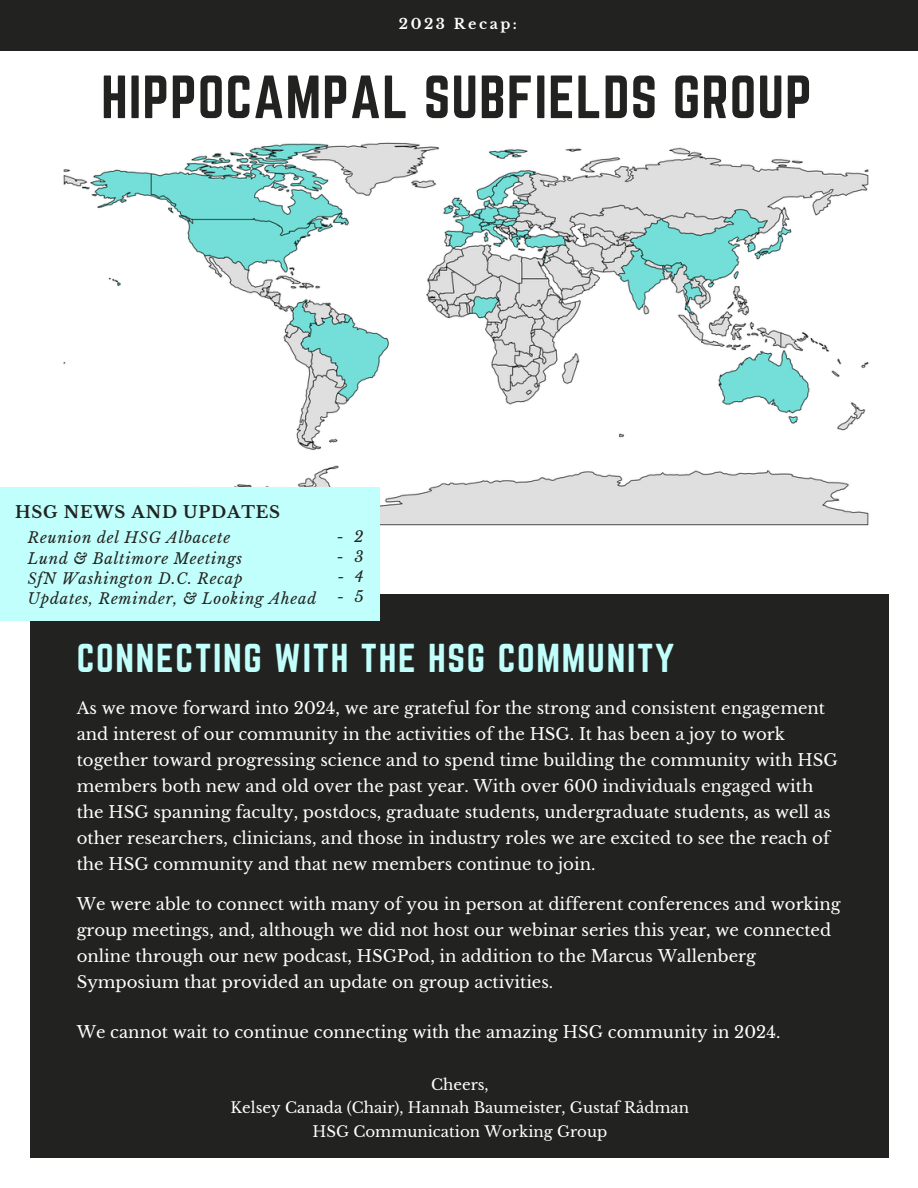
<style>
.page{position:relative;width:918px;height:1188px;background:#fff}
.page>*{position:absolute;margin:0;border:0;box-sizing:border-box;transform-origin:0 0}
.t1{font:53.25px "Norwester";letter-spacing:.02em;color:#222320}
.t2{font:35.25px "Norwester";letter-spacing:.05em;color:#c1fffc}
.t3{font:16.5px/26px "Libre Baskerville";color:#fff}
.t4{font:700 16.5px "Libre Baskerville";letter-spacing:.05em;color:#222320}
.t5{font:italic 15px/20.2px "Libre Baskerville";letter-spacing:.05em;color:#222320}
.t6{font:15px/23.5px "Libre Baskerville";color:#fff;text-align:center}
.t7{font:700 14.25px "Libre Baskerville";letter-spacing:.18em;color:#fff}
</style>
<div class="page">
<div style="left:31px;top:594px;width:858px;height:564px;background:#222320"></div>
<img style="left:57px;top:142px;width:812px;height:399px">
<div style="left:0;top:488px;width:379px;height:133px;background:#c1fffc"></div>
<div style="left:0;top:0;width:918px;height:51px;background:#222320"></div>
<h4 class="t7" style="left:399px;top:16px;width:120px">2023 Recap:</h4>
<h2 class="t1" style="left:101px;top:65px;width:712px">HIPPOCAMPAL SUBFIELDS GROUP</h2>
<p class="t4" style="left:15px;top:502px;width:267px">HSG NEWS AND UPDATES</p>
<h1 class="t5" style="left:28px;top:528px;width:290px">Reunion del HSG Albacete<br>Lund &amp; Baltimore Meetings<br>SfN Washington D.C. Recap<br>Updates, Reminder, &amp; Looking Ahead</h1>
<h3 class="t5" style="left:337px;top:526px;width:28px">- 2</h3>
<h3 class="t5" style="left:337px;top:547px;width:28px">- 3</h3>
<h3 class="t5" style="left:337px;top:567px;width:28px">- 4</h3>
<h4 class="t5" style="left:337px;top:587px;width:28px">- 5</h4>
<h2 class="t2" style="left:77px;top:637px;width:599px">CONNECTING WITH THE HSG COMMUNITY</h2>
<h4 class="t3" style="left:77px;top:695px;width:763px">As we move forward into 2024, we are grateful for the strong and consistent engagement and interest of our community in the activities of the HSG. It has been a joy to work together toward progressing science and to spend time building the community with HSG members both new and old over the past year. With over 600 individuals engaged with the HSG spanning faculty, postdocs, graduate students, undergraduate students, as well as other researchers, clinicians, and those in industry roles we are excited to see the reach of the HSG community and that new members continue to join.</h4>
<h4 class="t3" style="left:77px;top:891px;width:765px">We were able to connect with many of you in person at different conferences and working group meetings, and, although we did not host our webinar series this year, we connected online through our new podcast, HSGPod, in addition to the Marcus Wallenberg Symposium that provided an update on group activities.</h4>
<h4 class="t3" style="left:77px;top:1019px;width:705px">We cannot wait to continue connecting with the amazing HSG community in 2024.</h4>
<h4 class="t6" style="left:231px;top:1073px;width:460px">Cheers,<br>Kelsey Canada (Chair), Hannah Baumeister, Gustaf Rådman</h4>
<h4 class="t6" style="left:313px;top:1120px;width:296px">HSG Communication Working Group</h4>
</div>
